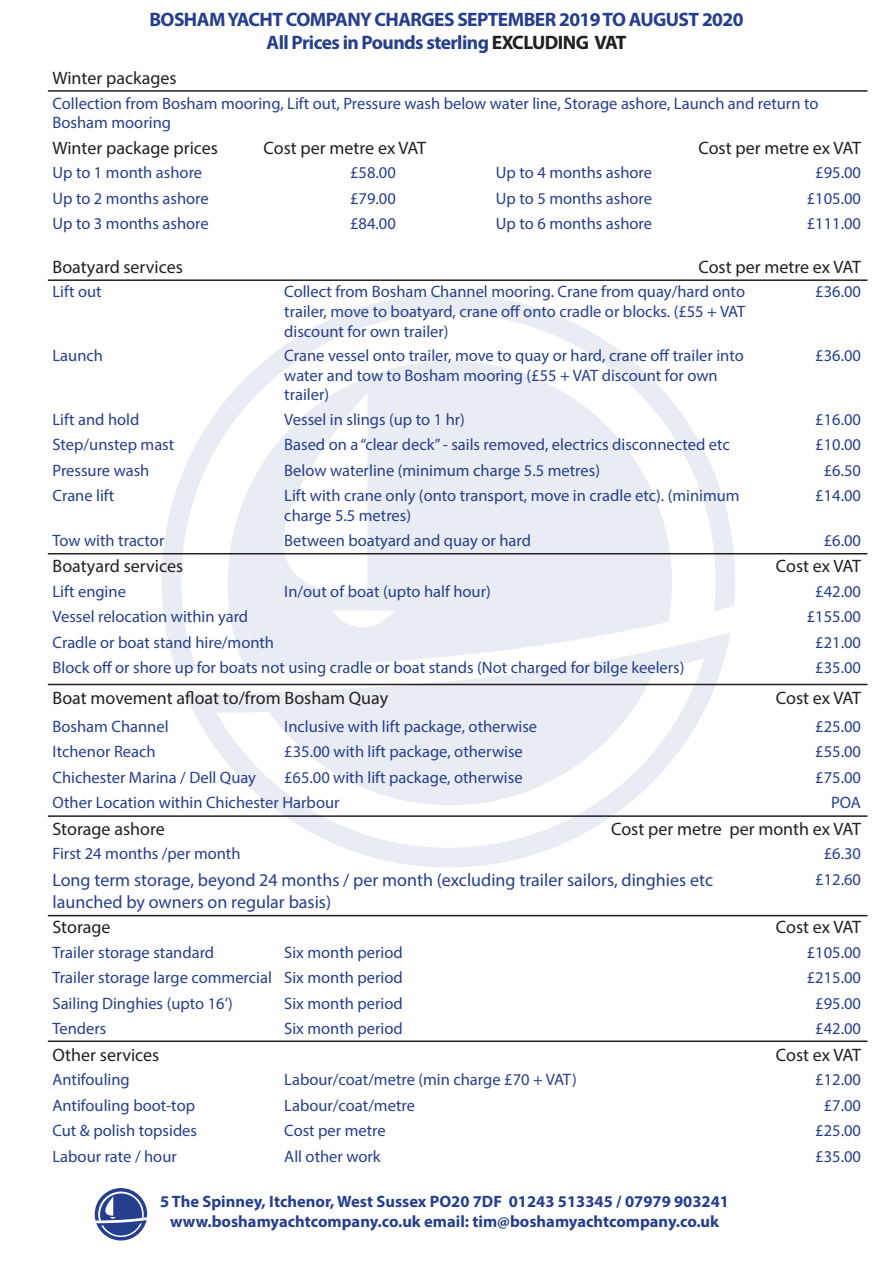
<style>
.page{position:relative;width:893px;height:1263px;background:#fff}
.page>*{position:absolute;margin:0;border:0;box-sizing:border-box;transform-origin:0 0}
.t1{font:700 19.5px/23.4px "Myriad Pro";letter-spacing:-.03em;color:#253f8e;text-align:center}
.t2{font:18px "Myriad Pro";color:#231f20}
.t3{font:18px/21.6px "Myriad Pro";color:#253f8e}
.t4{font:16.5px/19.8px "Myriad Pro";color:#253f8e}
.t5{font:700 16.5px "Myriad Pro";color:#253f8e}
.s1{color:#231f20}
</style>
<div class="page">
<div style="left:162px;top:294px;width:573px;height:573px;border:20px solid #253f8e;border-radius:50%"></div>
<div style="left:228px;top:361px;width:444px;height:444px;background:#e9ecf3;border-radius:50%"></div>
<svg style="left:179px;top:393px;width:188px;height:193px"></svg>
<svg style="left:191px;top:706px;width:515px;height:19px"></svg>
<svg style="left:160px;top:586px;width:586px;height:120px"></svg>
<div style="left:95px;top:1188px;width:52px;height:52px;border:3px solid #253f8e;border-radius:50%"></div>
<div style="left:100px;top:1193px;width:42px;height:42px;background:#253f8e;border-radius:50%"></div>
<svg style="left:94px;top:1196px;width:54px;height:31px"></svg>
<hr style="left:48px;top:90px;width:819px;height:2px;background:#231f20">
<hr style="left:48px;top:279px;width:819px;height:2px;background:#231f20">
<hr style="left:48px;top:553px;width:819px;height:1px;background:#231f20">
<hr style="left:48px;top:684px;width:819px;height:1px;background:#231f20">
<hr style="left:48px;top:815px;width:819px;height:2px;background:#231f20">
<hr style="left:48px;top:915px;width:819px;height:1px;background:#231f20">
<hr style="left:48px;top:1040px;width:819px;height:2px;background:#231f20">
<p class="t1" style="left:149px;top:7px;width:596px">BOSHAM YACHT COMPANY CHARGES SEPTEMBER 2019 TO AUGUST 2020<br>All Prices in Pounds sterling <span class="s1">EXCLUDING VAT</span></p>
<p class="t2" style="left:52px;top:67px;width:126px">Winter packages</p>
<p class="t4" style="left:52px;top:93px;width:767px">Collection from Bosham mooring, Lift out, Pressure wash below water line, Storage ashore, Launch and return to<br>Bosham mooring</p>
<p class="t2" style="left:52px;top:137px;width:167px">Winter package prices</p>
<p class="t2" style="left:264px;top:137px;width:164px">Cost per metre ex VAT</p>
<p class="t2" style="left:698px;top:137px;width:164px">Cost per metre ex VAT</p>
<p class="t4" style="left:52px;top:163px;width:151px">Up to 1 month ashore</p>
<p class="t4" style="left:350px;top:163px;width:47px">£58.00</p>
<p class="t4" style="left:496px;top:163px;width:158px">Up to 4 months ashore</p>
<p class="t4" style="left:815px;top:163px;width:47px">£95.00</p>
<p class="t4" style="left:52px;top:188px;width:158px">Up to 2 months ashore</p>
<p class="t4" style="left:350px;top:188px;width:47px">£79.00</p>
<p class="t4" style="left:496px;top:188px;width:158px">Up to 5 months ashore</p>
<p class="t4" style="left:807px;top:188px;width:56px">£105.00</p>
<p class="t4" style="left:52px;top:214px;width:158px">Up to 3 months ashore</p>
<p class="t4" style="left:350px;top:214px;width:47px">£84.00</p>
<p class="t4" style="left:496px;top:214px;width:158px">Up to 6 months ashore</p>
<p class="t4" style="left:807px;top:214px;width:56px">£111.00</p>
<p class="t2" style="left:52px;top:255px;width:132px">Boatyard services</p>
<p class="t2" style="left:698px;top:255px;width:164px">Cost per metre ex VAT</p>
<p class="t4" style="left:52px;top:281px;width:51px">Lift out</p>
<p class="t4" style="left:284px;top:281px;width:462px;text-align:justify">Collect from Bosham Channel mooring. Crane from quay/hard onto trailer, move to boatyard, crane off onto cradle or blocks. (£55 + VAT discount for own trailer)</p>
<p class="t4" style="left:815px;top:281px;width:47px">£36.00</p>
<p class="t4" style="left:52px;top:345px;width:52px">Launch</p>
<p class="t4" style="left:284px;top:345px;width:461px">Crane vessel onto trailer, move to quay or hard, crane off trailer into water and tow to Bosham mooring (£55 + VAT discount for own trailer)</p>
<p class="t4" style="left:815px;top:345px;width:47px">£36.00</p>
<p class="t4" style="left:52px;top:409px;width:88px">Lift and hold</p>
<p class="t4" style="left:284px;top:409px;width:182px">Vessel in slings (up to 1 hr)</p>
<p class="t4" style="left:815px;top:409px;width:47px">£16.00</p>
<p class="t4" style="left:52px;top:435px;width:123px">Step/unstep mast</p>
<p class="t4" style="left:284px;top:435px;width:447px">Based on a “clear deck” - sails removed, electrics disconnected etc</p>
<p class="t4" style="left:815px;top:435px;width:47px">£10.00</p>
<p class="t4" style="left:52px;top:460px;width:98px">Pressure wash</p>
<p class="t4" style="left:284px;top:460px;width:317px">Below waterline (minimum charge 5.5 metres)</p>
<p class="t4" style="left:824px;top:460px;width:39px">£6.50</p>
<p class="t4" style="left:52px;top:486px;width:63px">Crane lift</p>
<p class="t4" style="left:284px;top:486px;width:457px">Lift with crane only (onto transport, move in cradle etc). (minimum charge 5.5 metres)</p>
<p class="t4" style="left:815px;top:486px;width:47px">£14.00</p>
<p class="t4" style="left:52px;top:530px;width:113px">Tow with tractor</p>
<p class="t4" style="left:284px;top:530px;width:248px">Between boatyard and quay or hard</p>
<p class="t4" style="left:824px;top:530px;width:39px">£6.00</p>
<p class="t2" style="left:52px;top:555px;width:132px">Boatyard services</p>
<p class="t2" style="left:776px;top:555px;width:87px">Cost ex VAT</p>
<p class="t4" style="left:52px;top:581px;width:75px">Lift engine</p>
<p class="t4" style="left:284px;top:581px;width:208px">In/out of boat (upto half hour)</p>
<p class="t4" style="left:815px;top:581px;width:47px">£42.00</p>
<p class="t4" style="left:52px;top:606px;width:197px">Vessel relocation within yard</p>
<p class="t4" style="left:807px;top:606px;width:56px">£155.00</p>
<p class="t4" style="left:52px;top:632px;width:223px">Cradle or boat stand hire/month</p>
<p class="t4" style="left:815px;top:632px;width:47px">£21.00</p>
<p class="t4" style="left:52px;top:657px;width:633px">Block off or shore up for boats not using cradle or boat stands (Not charged for bilge keelers)</p>
<p class="t4" style="left:815px;top:657px;width:47px">£35.00</p>
<p class="t2" style="left:52px;top:686px;width:337px">Boat movement afloat to/from Bosham Quay</p>
<p class="t2" style="left:776px;top:686px;width:87px">Cost ex VAT</p>
<p class="t4" style="left:52px;top:716px;width:118px">Bosham Channel</p>
<p class="t4" style="left:284px;top:716px;width:254px">Inclusive with lift package, otherwise</p>
<p class="t4" style="left:815px;top:716px;width:47px">£25.00</p>
<p class="t4" style="left:52px;top:742px;width:105px">Itchenor Reach</p>
<p class="t4" style="left:284px;top:742px;width:240px">£35.00 with lift package, otherwise</p>
<p class="t4" style="left:815px;top:742px;width:47px">£55.00</p>
<p class="t4" style="left:52px;top:767px;width:205px">Chichester Marina / Dell Quay</p>
<p class="t4" style="left:284px;top:767px;width:240px">£65.00 with lift package, otherwise</p>
<p class="t4" style="left:815px;top:767px;width:47px">£75.00</p>
<p class="t4" style="left:52px;top:793px;width:289px">Other Location within Chichester Harbour</p>
<p class="t4" style="left:831px;top:793px;width:32px">POA</p>
<p class="t2" style="left:52px;top:818px;width:114px">Storage ashore</p>
<p class="t2" style="left:611px;top:818px;width:251px">Cost per metre per month ex VAT</p>
<p class="t4" style="left:52px;top:844px;width:190px">First 24 months /per month</p>
<p class="t4" style="left:824px;top:844px;width:39px">£6.30</p>
<p class="t3" style="left:52px;top:869px;width:662px">Long term storage, beyond 24 months / per month (excluding trailer sailors, dinghies etc launched by owners on regular basis)</p>
<p class="t4" style="left:815px;top:869px;width:47px">£12.60</p>
<p class="t2" style="left:53px;top:916px;width:60px">Storage</p>
<p class="t2" style="left:776px;top:916px;width:87px">Cost ex VAT</p>
<p class="t4" style="left:53px;top:942px;width:163px">Trailer storage standard</p>
<p class="t4" style="left:284px;top:942px;width:120px">Six month period</p>
<p class="t4" style="left:807px;top:942px;width:56px">£105.00</p>
<p class="t4" style="left:53px;top:967px;width:221px">Trailer storage large commercial</p>
<p class="t4" style="left:284px;top:967px;width:120px">Six month period</p>
<p class="t4" style="left:807px;top:967px;width:56px">£215.00</p>
<p class="t4" style="left:53px;top:993px;width:182px">Sailing Dinghies (upto 16’)</p>
<p class="t4" style="left:284px;top:993px;width:120px">Six month period</p>
<p class="t4" style="left:815px;top:993px;width:47px">£95.00</p>
<p class="t4" style="left:53px;top:1018px;width:55px">Tenders</p>
<p class="t4" style="left:284px;top:1018px;width:120px">Six month period</p>
<p class="t4" style="left:815px;top:1018px;width:47px">£42.00</p>
<p class="t2" style="left:53px;top:1043px;width:108px">Other services</p>
<p class="t2" style="left:776px;top:1043px;width:87px">Cost ex VAT</p>
<p class="t4" style="left:53px;top:1069px;width:79px">Antifouling</p>
<p class="t4" style="left:284px;top:1069px;width:294px">Labour/coat/metre (min charge £70 + VAT)</p>
<p class="t4" style="left:815px;top:1069px;width:47px">£12.00</p>
<p class="t4" style="left:53px;top:1095px;width:144px">Antifouling boot-top</p>
<p class="t4" style="left:284px;top:1095px;width:132px">Labour/coat/metre</p>
<p class="t4" style="left:824px;top:1095px;width:39px">£7.00</p>
<p class="t4" style="left:52px;top:1120px;width:146px">Cut &amp; polish topsides</p>
<p class="t4" style="left:284px;top:1120px;width:103px">Cost per metre</p>
<p class="t4" style="left:815px;top:1120px;width:47px">£25.00</p>
<p class="t4" style="left:53px;top:1146px;width:126px">Labour rate / hour</p>
<p class="t4" style="left:284px;top:1146px;width:98px">All other work</p>
<p class="t4" style="left:815px;top:1146px;width:47px">£35.00</p>
<p class="t5" style="left:160px;top:1191px;width:570px">5 The Spinney, Itchenor, West Sussex PO20 7DF 01243 513345 / 07979 903241</p>
<p class="t5" style="left:170px;top:1210px;width:551px">www.boshamyachtcompany.co.uk email: tim@boshamyachtcompany.co.uk</p>
</div>
